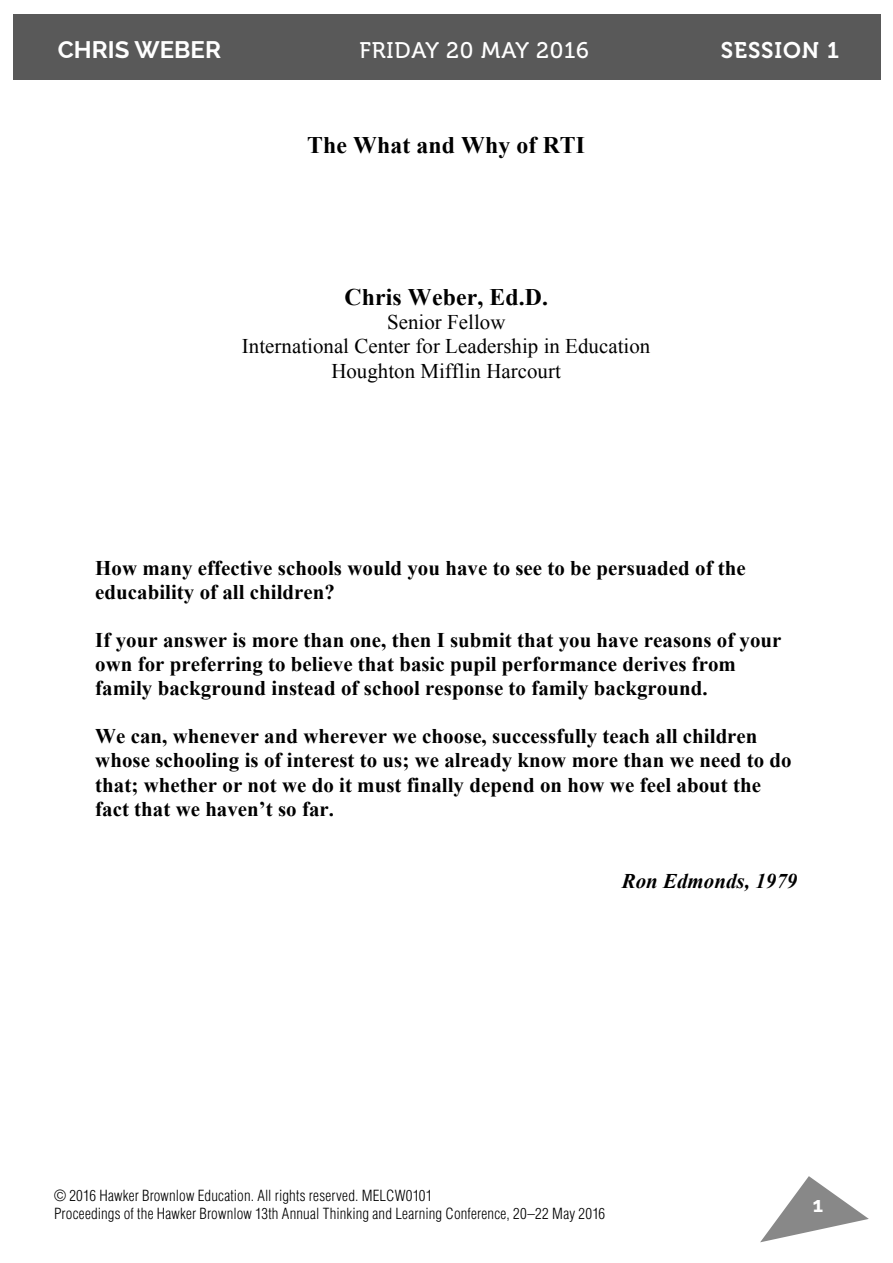
<style>
.page{position:relative;width:893px;height:1263px;background:#fff}
.page>*{position:absolute;margin:0;border:0;box-sizing:border-box;transform-origin:0 0}
.t1{font:700 24px "Raleway";color:#fff}
.t2{font:700 23.7px "Times New Roman";letter-spacing:.005em;color:#000}
.t3{font:22.5px "Museo 500";letter-spacing:.04em;color:#fff}
.t4{font:22.5px "Museo 700";letter-spacing:.04em;color:#fff}
.t5{font:700 21px "Raleway";color:#fff}
.t6{font:700 20.85px/24.2px "Times New Roman";letter-spacing:.005em;color:#000}
.t7{font:20.85px/24.2px "Times New Roman";color:#000;text-align:center}
.t8{font:italic 700 20.85px "Times New Roman";letter-spacing:.005em;color:#000}
.t9{font:300 condensed 15px/18px "Helvetica LT Std";letter-spacing:.01em;color:#000}
</style>
<div class="page">
<div style="left:13px;top:14px;width:867px;height:65px;background:#595959"></div>
<svg style="left:760px;top:1176px;width:109px;height:66px"></svg>
<p class="t1" style="left:58px;top:36px;width:165px">CHRIS WEBER</p>
<p class="t3" style="left:359px;top:42px;width:231px">FRIDAY 20 MAY 2016</p>
<p class="t4" style="left:721px;top:42px;width:120px">SESSION 1</p>
<p class="t2" style="left:307px;top:129px;width:279px">The What and Why of RTI</p>
<p class="t2" style="left:345px;top:280px;width:205px">Chris Weber, Ed.D.</p>
<p class="t7" style="left:242px;top:310px;width:410px">Senior Fellow<br>International Center for Leadership in Education<br>Houghton Mifflin Harcourt</p>
<p class="t6" style="left:95px;top:555px;width:652px">How many effective schools would you have to see to be persuaded of the educability of all children?</p>
<p class="t6" style="left:95px;top:627px;width:688px">If your answer is more than one, then I submit that you have reasons of your own for preferring to believe that basic pupil performance derives from family background instead of school response to family background.</p>
<p class="t6" style="left:95px;top:724px;width:698px">We can, whenever and wherever we choose, successfully teach all children whose schooling is of interest to us; we already know more than we need to do that; whether or not we do it must finally depend on how we feel about the fact that we haven’t so far.</p>
<p class="t8" style="left:622px;top:867px;width:177px">Ron Edmonds, 1979</p>
<p class="t9" style="left:54px;top:1189px;width:553px">© 2016 Hawker Brownlow Education. All rights reserved. MELCW0101<br>Proceedings of the Hawker Brownlow 13th Annual Thinking and Learning Conference, 20–22 May 2016</p>
<p class="t5" style="left:813px;top:1193px;width:12px">1</p>
</div>
